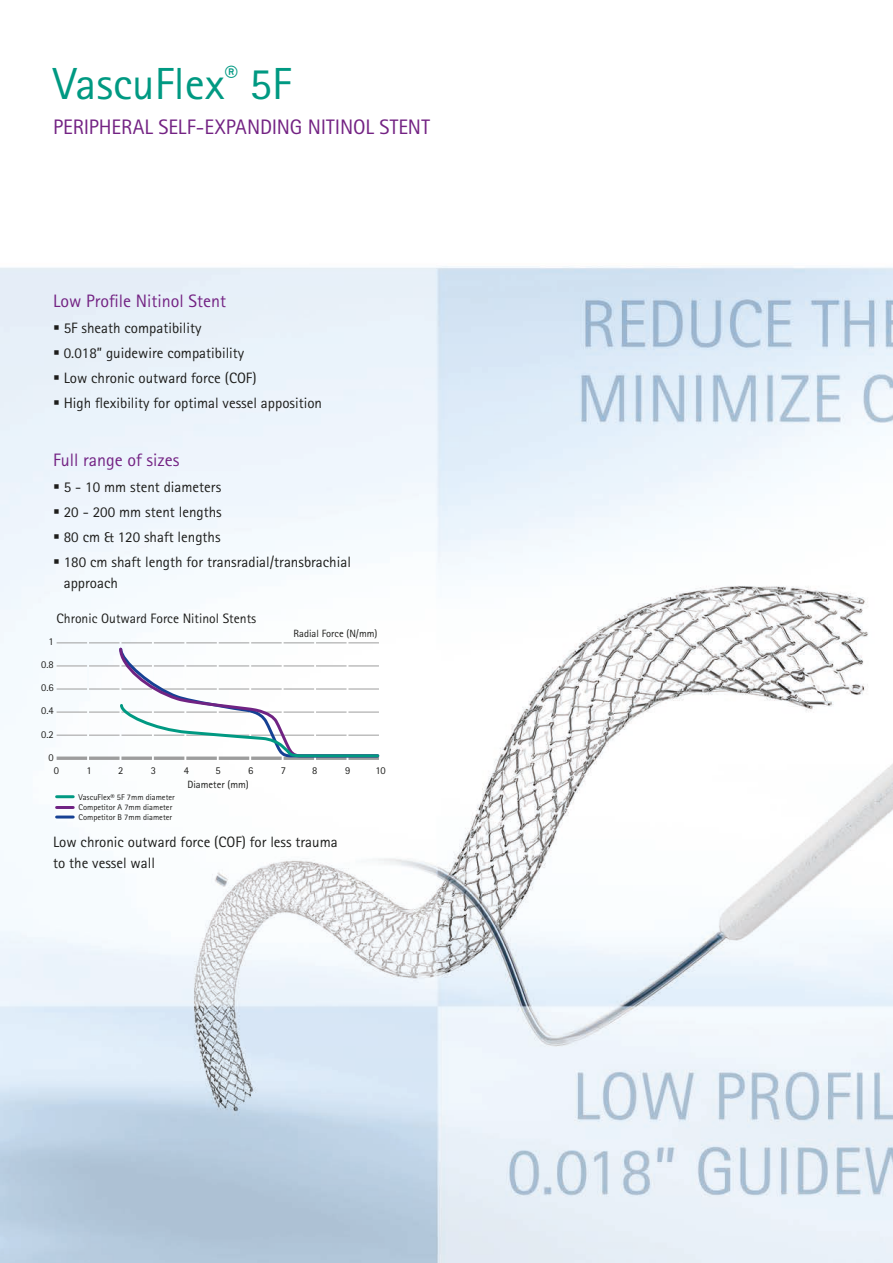
<style>
.page{position:relative;width:893px;height:1263px;background:#fff}
.page>*{position:absolute;margin:0;border:0;box-sizing:border-box;transform-origin:0 0}
.t1{font:45px "Rotis Sans Serif Pro";color:#009982}
.t2{font:21px "Rotis Sans Serif Pro";letter-spacing:-.01em;color:#732283}
.t3{font:18px "Rotis Sans Serif Pro";color:#732283}
.t4{font:15px/21px "Rotis Sans Serif Pro";color:#1d1d1b}
.t5{font:13.65px "Rotis Sans Serif Pro";color:#1d1d1b}
.t6{font:10.5px/23.1px "Rotis Sans Serif Pro";color:#1d1d1b;text-align:justify}
.t7{font:8.4px/10.1px "Rotis Sans Serif Pro";color:#1d1d1b}
</style>
<div class="page">
<img style="left:0;top:266px;width:893px;height:997px">
<div style="left:57px;top:712px;width:30px;height:23px;background:#fff"></div>
<div style="left:57px;top:666px;width:30px;height:23px;background:#fff"></div>
<div style="left:89px;top:712px;width:31px;height:23px;background:#fff"></div>
<div style="left:89px;top:666px;width:31px;height:23px;background:#fff"></div>
<svg style="left:57px;top:756px;width:30px;height:4px"></svg>
<hr style="left:57px;top:735px;width:30px;height:1px;background:#9d9d9d">
<hr style="left:57px;top:712px;width:30px;height:1px;background:#9d9d9d">
<hr style="left:57px;top:689px;width:30px;height:1px;background:#9d9d9d">
<hr style="left:57px;top:666px;width:30px;height:1px;background:#9d9d9d">
<hr style="left:57px;top:643px;width:30px;height:1px;background:#9d9d9d">
<svg style="left:89px;top:756px;width:31px;height:4px"></svg>
<hr style="left:89px;top:735px;width:31px;height:1px;background:#9d9d9d">
<hr style="left:89px;top:712px;width:31px;height:1px;background:#9d9d9d">
<hr style="left:89px;top:689px;width:31px;height:1px;background:#9d9d9d">
<hr style="left:89px;top:666px;width:31px;height:1px;background:#9d9d9d">
<hr style="left:89px;top:643px;width:31px;height:1px;background:#9d9d9d">
<hr style="left:121px;top:756px;width:31px;height:4px;background:#a5a5a5">
<hr style="left:121px;top:643px;width:31px;height:1px;background:#9d9d9d">
<hr style="left:154px;top:756px;width:30px;height:4px;background:#a5a5a5">
<hr style="left:154px;top:643px;width:30px;height:1px;background:#9d9d9d">
<svg style="left:186px;top:759px;width:31px;height:1px"></svg>
<hr style="left:186px;top:643px;width:31px;height:1px;background:#9d9d9d">
<hr style="left:219px;top:756px;width:30px;height:4px;background:#a5a5a5">
<hr style="left:219px;top:643px;width:30px;height:1px;background:#9d9d9d">
<svg style="left:251px;top:759px;width:31px;height:1px"></svg>
<hr style="left:251px;top:643px;width:31px;height:1px;background:#9d9d9d">
<hr style="left:284px;top:756px;width:30px;height:4px;background:#a5a5a5">
<hr style="left:284px;top:643px;width:30px;height:1px;background:#9d9d9d">
<hr style="left:316px;top:756px;width:31px;height:4px;background:#a5a5a5">
<hr style="left:316px;top:643px;width:31px;height:1px;background:#9d9d9d">
<hr style="left:348px;top:756px;width:31px;height:4px;background:#a5a5a5">
<hr style="left:348px;top:643px;width:31px;height:1px;background:#9d9d9d">
<svg style="left:118px;top:646px;width:263px;height:113px"></svg>
<hr style="left:57px;top:815px;width:16px;height:3px;background:#164194">
<hr style="left:57px;top:806px;width:16px;height:3px;background:#702383">
<hr style="left:57px;top:795px;width:16px;height:3px;background:#009982">
<h1 class="t1" style="left:53px;top:57px;width:240px">VascuFlex<sup>®</sup> 5F</h1>
<h2 class="t2" style="left:53px;top:115px;width:378px">PERIPHERAL SELF-EXPANDING NITINOL STENT</h2>
<p class="t3" style="left:53px;top:291px;width:174px">Low Profile Nitinol Stent</p>
<p class="t4" style="left:53px;top:317px;width:150px">▪ 5F sheath compatibility</p>
<p class="t4" style="left:53px;top:342px;width:193px">▪ 0.018” guidewire compatibility</p>
<p class="t4" style="left:53px;top:368px;width:205px">▪ Low chronic outward force (COF)</p>
<p class="t4" style="left:53px;top:393px;width:270px">▪ High flexibility for optimal vessel apposition</p>
<p class="t3" style="left:53px;top:450px;width:128px">Full range of sizes</p>
<p class="t4" style="left:53px;top:476px;width:170px">▪ 5 - 10 mm stent diameters</p>
<p class="t4" style="left:53px;top:501px;width:170px">▪ 20 - 200 mm stent lengths</p>
<p class="t4" style="left:53px;top:527px;width:169px">▪ 80 cm &amp; 120 shaft lengths</p>
<p class="t4" style="left:64px;top:552px;width:289px;text-indent:-11px">▪ 180 cm shaft length for transradial/transbrachial approach</p>
<p class="t5" style="left:57px;top:610px;width:201px">Chronic Outward Force Nitinol Stents</p>
<p class="t6" style="left:41px;top:630px;width:14px;text-indent:7px">1<br>0.8<br>0.6</p>
<p class="t6" style="left:41px;top:699px;width:14px;text-align:right">0.4<br>0.2<br>0</p>
<p class="t6" style="left:294px;top:622px;width:85px">Radial Force (N/mm)</p>
<p class="t6" style="left:86px;top:759px;width:7px">1</p>
<p class="t6" style="left:118px;top:759px;width:7px">2</p>
<p class="t6" style="left:151px;top:759px;width:7px">3</p>
<p class="t6" style="left:54px;top:759px;width:7px">0</p>
<p class="t6" style="left:184px;top:759px;width:7px">4</p>
<p class="t6" style="left:215px;top:759px;width:7px">5</p>
<p class="t6" style="left:248px;top:759px;width:7px">6</p>
<p class="t6" style="left:281px;top:759px;width:7px">7</p>
<p class="t6" style="left:312px;top:759px;width:7px">8</p>
<p class="t6" style="left:345px;top:759px;width:7px">9</p>
<p class="t6" style="left:376px;top:759px;width:12px">10</p>
<p class="t7" style="left:79px;top:792px;width:98px">VascuFlex® 5F 7mm diameter<br>Competitor A 7mm diameter<br>Competitor B 7mm diameter</p>
<p class="t6" style="left:187px;top:772px;width:63px">Diameter (mm)</p>
<p class="t4" style="left:53px;top:831px;width:286px">Low chronic outward force (COF) for less trauma to the vessel wall</p>
</div>
